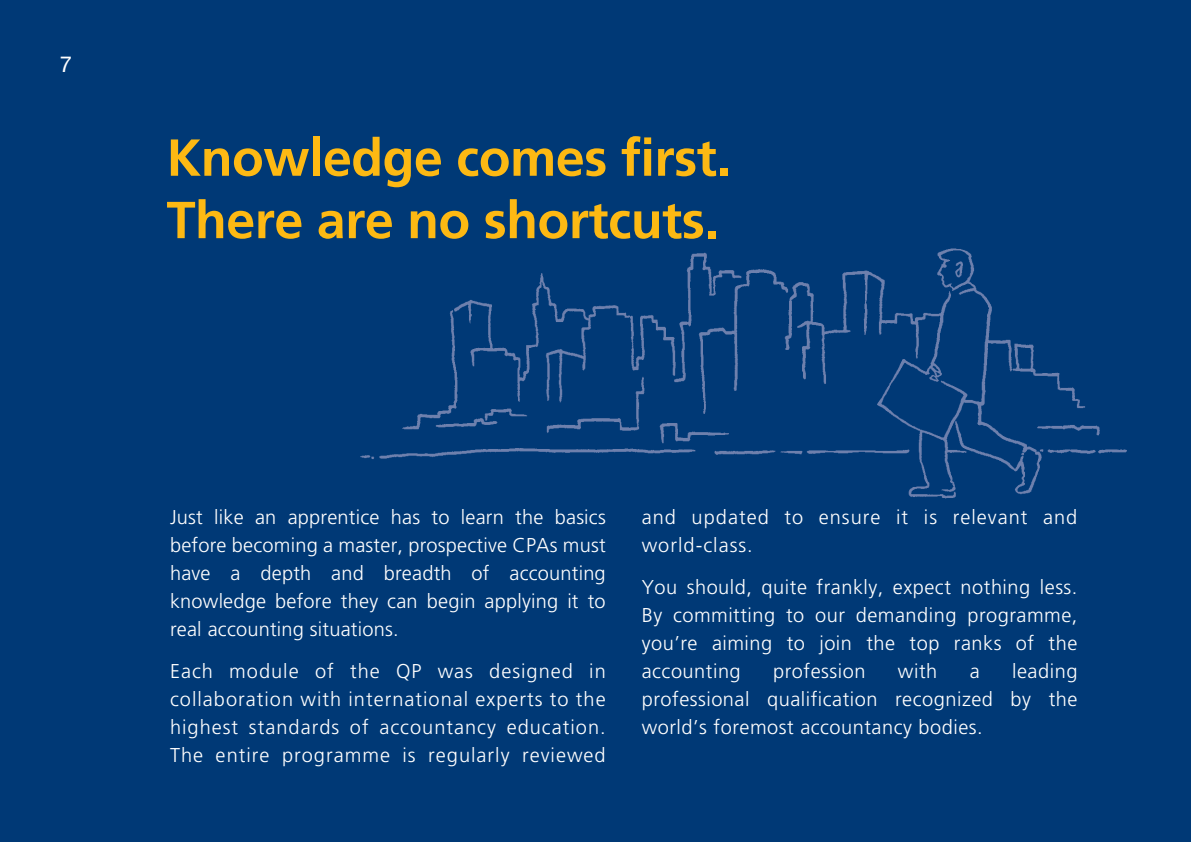
<style>
.page{position:relative;width:1191px;height:842px;background:#003976}
.page>*{position:absolute;margin:0;border:0;box-sizing:border-box;transform-origin:0 0}
.t1{font:700 52px/62.4px "Frutiger";letter-spacing:-.01em;color:#fdb913}
.t2{font:22px "Helvetica Neue";color:#fff}
.t3{font:300 20px/28px "Frutiger";letter-spacing:.025em;color:#fff;text-align:justify}
.t4{font:300 20px/28px "Frutiger";letter-spacing:.05em;color:#fff}
</style>
<div class="page">
<img style="left:360px;top:248px;width:767px;height:251px">
<p class="t2" style="left:60px;top:51px;width:14px">7</p>
<h1 class="t1" style="left:167px;top:127px;width:566px">Knowledge comes first.<br>There are no shortcuts.</h1>
<p class="t3" style="left:170px;top:503px;width:437px">Just like an apprentice has to learn the basics before becoming a master, prospective CPAs must have a depth and breadth of accounting knowledge before they can begin applying it to real accounting situations.</p>
<p class="t3" style="left:170px;top:657px;width:437px">Each module of the QP was designed in collaboration with international experts to the highest standards of accountancy education.<br>The entire programme is regularly reviewed</p>
<p class="t4" style="left:642px;top:503px;width:437px">and updated to ensure it is relevant and world-class.</p>
<p class="t3" style="left:642px;top:573px;width:437px">You should, quite frankly, expect nothing less.<br>By committing to our demanding programme, you’re aiming to join the top ranks of the accounting</p>
<p class="t3" style="left:773px;top:657px;width:94px">profession</p>
<p class="t3" style="left:898px;top:657px;width:41px">with</p>
<p class="t3" style="left:969px;top:657px;width:11px">a</p>
<p class="t3" style="left:642px;top:657px;width:437px;text-indent:370px">leading professional qualification recognized by the world’s foremost accountancy bodies.</p>
</div>
